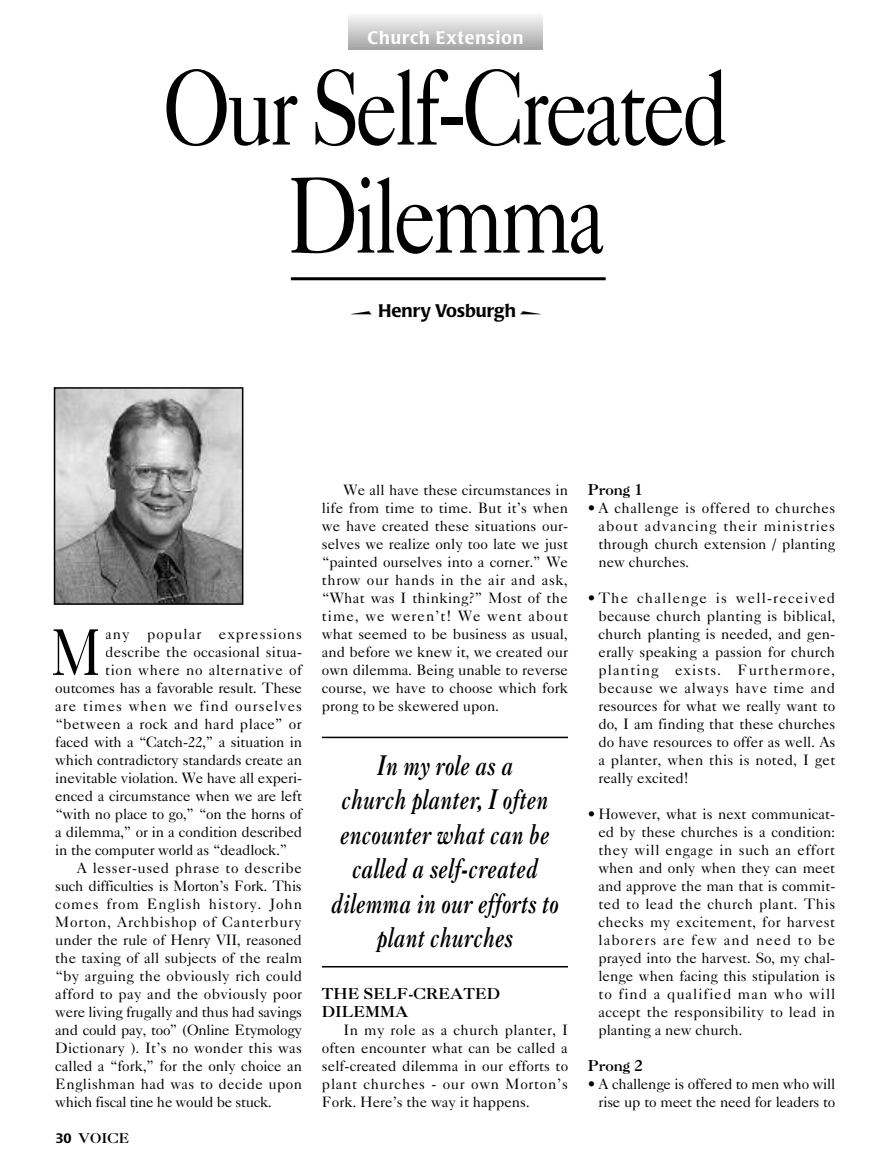
<style>
.page{position:relative;width:891px;height:1175px;background:#fff}
.page>*{position:absolute;margin:0;border:0;box-sizing:border-box;transform-origin:0 0}
.t1{font:108px/108px "Caslon Five Forty";letter-spacing:-.05em;color:#000;text-align:center;scale:.8 1}
.t2{font:66px "Caslon Five Forty";color:#000;scale:.8 1}
.t3{font:italic 27px/34.5px "Caslon Three";color:#000;text-align:center;scale:.8 1}
.t4{font:500 18px "Poppl Laudatio";letter-spacing:.06em;color:#fff;scale:.95 1}
.t5{font:500 18px "Poppl Laudatio";color:#000}
.t6{font:15px/18px "Caslon Five Forty";color:#000;text-align:justify}
.t7{font:15px "Caslon Five Forty";letter-spacing:-.02em;color:#000}
.t8{font:15px "Caslon Five Forty";letter-spacing:.02em;color:#000}
.t9{font:15px "Caslon Five Forty";letter-spacing:.065em;color:#000}
.t10{font:15px/18px "Caslon Three";color:#000}
.t11{font:15px "Caslon Five Forty";letter-spacing:.05em;color:#000}
.t12{font:15px "Caslon Five Forty";letter-spacing:.03em;color:#000}
.t13{font:15px "Caslon Five Forty";letter-spacing:.04em;color:#000}
.t14{font:15px "Caslon Five Forty";letter-spacing:.055em;color:#000}
.t15{font:15px "Caslon Five Forty";letter-spacing:.025em;color:#000}
.t16{font:15px "Caslon Five Forty";letter-spacing:.045em;color:#000}
.t17{font:13.5px "Caslon Three";color:#000}
.s1{font-family:"Poppl Laudatio";font-weight:500}
</style>
<div class="page">
<hr style="left:291px;top:277px;width:315px;height:3px;background:#000">
<img style="left:57px;top:390px;width:183px;height:212px">
<div style="left:54px;top:387px;width:189px;height:218px;border:2px solid #000"></div>
<hr style="left:322px;top:736px;width:246px;height:2px;background:#000">
<hr style="left:322px;top:966px;width:246px;height:1px;background:#000">
<hr style="left:348px;top:14px;width:195px;height:1px;background:#f6f6f6">
<hr style="left:348px;top:15px;width:195px;height:1px;background:#f3f3f3">
<hr style="left:348px;top:16px;width:195px;height:1px;background:#f0f0f0">
<hr style="left:348px;top:17px;width:195px;height:1px;background:#ececec">
<hr style="left:348px;top:18px;width:195px;height:1px;background:#e9e9e9">
<hr style="left:348px;top:19px;width:195px;height:1px;background:#e6e6e6">
<hr style="left:348px;top:20px;width:195px;height:1px;background:#e2e2e2">
<hr style="left:348px;top:21px;width:195px;height:1px;background:#dfdfdf">
<hr style="left:348px;top:22px;width:195px;height:1px;background:#dcdcdc">
<hr style="left:348px;top:23px;width:195px;height:1px;background:#d8d8d8">
<hr style="left:348px;top:24px;width:195px;height:1px;background:#d5d5d5">
<hr style="left:348px;top:25px;width:195px;height:1px;background:#d2d2d2">
<hr style="left:348px;top:26px;width:195px;height:1px;background:#cecece">
<hr style="left:348px;top:27px;width:195px;height:1px;background:#cbcbcb">
<hr style="left:348px;top:28px;width:195px;height:1px;background:#c8c8c8">
<hr style="left:348px;top:29px;width:195px;height:1px;background:#c4c4c4">
<hr style="left:348px;top:30px;width:195px;height:1px;background:#c1c1c1">
<hr style="left:348px;top:31px;width:195px;height:1px;background:#bebebe">
<hr style="left:348px;top:32px;width:195px;height:1px;background:#bababa">
<hr style="left:348px;top:33px;width:195px;height:1px;background:#b7b7b7">
<hr style="left:348px;top:34px;width:195px;height:1px;background:#b4b4b4">
<hr style="left:348px;top:35px;width:195px;height:1px;background:#b0b0b0">
<hr style="left:348px;top:36px;width:195px;height:1px;background:#adadad">
<hr style="left:348px;top:37px;width:195px;height:1px;background:#aaa">
<hr style="left:348px;top:38px;width:195px;height:1px;background:#a6a6a6">
<hr style="left:348px;top:39px;width:195px;height:1px;background:#a3a3a3">
<hr style="left:348px;top:40px;width:195px;height:1px;background:#a0a0a0">
<hr style="left:348px;top:41px;width:195px;height:1px;background:#9c9c9c">
<hr style="left:348px;top:42px;width:195px;height:1px;background:#9a9a9a">
<hr style="left:348px;top:43px;width:195px;height:1px;background:#969696">
<hr style="left:348px;top:44px;width:195px;height:1px;background:#929292">
<hr style="left:348px;top:45px;width:195px;height:1px;background:#909090">
<hr style="left:348px;top:46px;width:195px;height:1px;background:#8d8d8d">
<hr style="left:348px;top:47px;width:195px;height:1px;background:#888">
<hr style="left:348px;top:48px;width:195px;height:1px;background:#858585">
<hr style="left:348px;top:49px;width:195px;height:1px;background:#848484">
<p class="t4" style="left:367px;top:30px;width:166px">Church Extension</p>
<h1 class="t1" style="left:163px;top:65px;width:709px">Our Self-Created<br>Dilemma</h1>
<p class="t5" style="left:378px;top:304px;width:139px">Henry Vosburgh</p>
<p class="t9" style="left:105px;top:629px;width:198px">any popular expressions</p>
<p class="t8" style="left:105px;top:647px;width:198px">describe the occasional situa-</p>
<p class="t16" style="left:105px;top:665px;width:199px">tion where no alternative of</p>
<p class="t6" style="left:55px;top:680px;width:248px">outcomes has a favorable result. These</p>
<p class="t9" style="left:55px;top:701px;width:248px">are times when we find ourselves</p>
<p class="t12" style="left:55px;top:719px;width:248px">“between a rock and hard place” or</p>
<p class="t6" style="left:55px;top:734px;width:248px">faced with a “Catch-22,” a situation in</p>
<p class="t6" style="left:55px;top:752px;width:248px">which contradictory standards create an</p>
<p class="t6" style="left:55px;top:770px;width:248px">inevitable violation. We have all experi-</p>
<p class="t6" style="left:55px;top:788px;width:248px">enced a circumstance when we are left</p>
<p class="t6" style="left:55px;top:806px;width:248px">“with no place to go,” “on the horns of</p>
<p class="t6" style="left:55px;top:824px;width:248px">a dilemma,” or in a condition described</p>
<p class="t6" style="left:55px;top:842px;width:234px">in the computer world as “deadlock.”</p>
<p class="t13" style="left:77px;top:863px;width:227px">A lesser-used phrase to describe</p>
<p class="t7" style="left:55px;top:881px;width:248px">such difficulties is Morton’s Fork. This</p>
<p class="t14" style="left:55px;top:899px;width:248px">comes from English history. John</p>
<p class="t11" style="left:55px;top:917px;width:248px">Morton, Archbishop of Canterbury</p>
<p class="t6" style="left:55px;top:932px;width:248px">under the rule of Henry VII, reasoned</p>
<p class="t6" style="left:55px;top:950px;width:248px">the taxing of all subjects of the realm</p>
<p class="t8" style="left:55px;top:971px;width:248px">“by arguing the obviously rich could</p>
<p class="t8" style="left:55px;top:989px;width:248px">afford to pay and the obviously poor</p>
<p class="t7" style="left:55px;top:1007px;width:248px">were living frugally and thus had savings</p>
<p class="t7" style="left:55px;top:1025px;width:248px">and could pay, too” (Online Etymology</p>
<p class="t6" style="left:55px;top:1040px;width:248px">Dictionary ). It’s no wonder this was</p>
<p class="t6" style="left:55px;top:1058px;width:248px">called a “fork,” for the only choice an</p>
<p class="t15" style="left:55px;top:1079px;width:248px">Englishman had was to decide upon</p>
<p class="t7" style="left:55px;top:1097px;width:218px">which fiscal tine he would be stuck.</p>
<h2 class="t2" style="left:51px;top:629px;width:64px">M</h2>
<p class="t17" style="left:56px;top:1132px;width:75px"><span class="s1">30</span> VOICE</p>
<p class="t6" style="left:322px;top:482px;width:248px;text-indent:22px">We all have these circumstances in life from time to time. But it’s when we have created these situations our&shy;selves we realize only too late we just “painted ourselves into a corner.” We throw our hands in the air and ask, “What was I thinking?” Most of the time, we weren’t! We went about what seemed to be business as usual, and before we knew it, we created our own dilemma. Being unable to reverse course, we have to choose which fork prong to be skewered upon.</p>
<h3 class="t3" style="left:331px;top:750px;width:286px">In my role as a<br>church planter, I often encounter what can be called a self-created dilemma in our efforts to plant churches</h3>
<p class="t10" style="left:322px;top:986px;width:180px">THE SELF-CREATED<br>DILEMMA</p>
<p class="t6" style="left:322px;top:1022px;width:248px;text-indent:22px">In my role as a church planter, I often encounter what can be called a self-created dilemma in our efforts to plant churches - our own Morton’s Fork. Here’s the way it happens.</p>
<p class="t10" style="left:588px;top:482px;width:57px">Prong 1</p>
<p class="t6" style="left:598px;top:500px;width:238px;text-indent:-10px">• A challenge is offered to churches about advancing their ministries through church extension / planting new churches.</p>
<p class="t6" style="left:598px;top:590px;width:239px;text-indent:-10px">• The challenge is well-received because church planting is biblical, church planting is needed, and gen&shy;erally speaking a passion for church planting exists. Furthermore, because we always have time and resources for what we really want to do, I am finding that these churches do have resources to offer as well. As a planter, when this is noted, I get really excited!</p>
<p class="t6" style="left:598px;top:806px;width:238px;text-indent:-10px">• However, what is next communicat&shy;ed by these churches is a condition: they will engage in such an effort when and only when they can meet and approve the man that is commit&shy;ted to lead the church plant. This checks my excitement, for harvest laborers are few and need to be prayed into the harvest. So, my chal&shy;lenge when facing this stipulation is to find a qualified man who will accept the responsibility to lead in planting a new church.</p>
<p class="t10" style="left:588px;top:1058px;width:57px">Prong 2</p>
<p class="t6" style="left:588px;top:1076px;width:249px;text-align:right">• A challenge is offered to men who will rise up to meet the need for leaders to</p>
</div>
